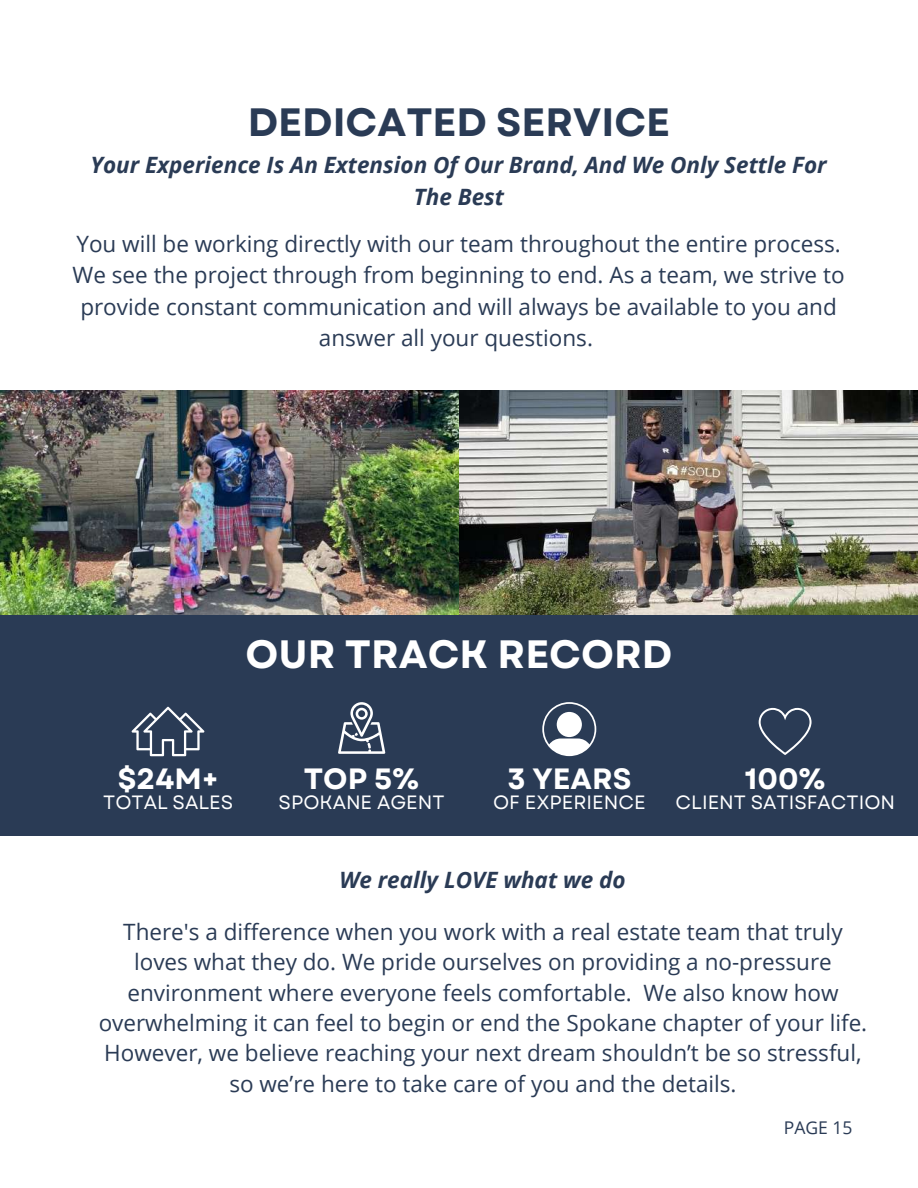
<style>
.page{position:relative;width:918px;height:1188px;background:#fff}
.page>*{position:absolute;margin:0;border:0;box-sizing:border-box;transform-origin:0 0}
.t1{font:700 39.45px "Garet";color:#2a3b55}
.t2{font:700 39.45px "Garet";color:#fff}
.t3{font:700 29.4px "Garet";color:#fff}
.t4{font:700 29.25px "Garet";color:#fff}
.t5{font:22.5px/30.3px "Open Sans";color:#2a3b55;text-align:center}
.t6{font:italic 700 22.5px/31.5px "Open Sans";color:#2a3b55;text-align:center}
.t7{font:19.2px "Garet";color:#fff}
.t8{font:17.55px "Open Sans";color:#2a3b55}
</style>
<div class="page">
<div style="left:0;top:614px;width:918px;height:222px;background:#2a3b55"></div>
<svg style="left:338px;top:702px;width:47px;height:52px"></svg>
<svg style="left:759px;top:708px;width:53px;height:47px"></svg>
<svg style="left:132px;top:707px;width:72px;height:49px"></svg>
<svg style="left:542px;top:702px;width:54px;height:54px"></svg>
<img style="left:0;top:390px;width:918px;height:224px">
<h1 class="t1" style="left:248px;top:94px;width:424px">DEDICATED SERVICE</h1>
<p class="t6" style="left:90px;top:149px;width:738px">Your Experience Is An Extension Of Our Brand, And We Only Settle For<br>The Best</p>
<p class="t5" style="left:73px;top:227px;width:773px;line-height:31.5px">You will be working directly with our team throughout the entire process.<br>We see the project through from beginning to end. As a team, we strive to provide constant communication and will always be available to you and answer all your questions.</p>
<h1 class="t2" style="left:246px;top:626px;width:428px">OUR TRACK RECORD</h1>
<h3 class="t4" style="left:118px;top:757px;width:102px">$24M+</h3>
<p class="t7" style="left:103px;top:788px;width:131px">TOTAL SALES</p>
<h2 class="t3" style="left:304px;top:757px;width:117px">TOP 5%</h2>
<p class="t7" style="left:279px;top:788px;width:167px">SPOKANE AGENT</p>
<h2 class="t3" style="left:507px;top:757px;width:126px">3 YEARS</h2>
<p class="t7" style="left:493px;top:788px;width:154px">OF EXPERIENCE</p>
<h2 class="t3" style="left:745px;top:757px;width:82px">100%</h2>
<p class="t7" style="left:676px;top:788px;width:221px">CLIENT SATISFACTION</p>
<p class="t6" style="left:339px;top:864px;width:288px">We really LOVE what we do</p>
<p class="t5" style="left:99px;top:916px;width:770px">There's a difference when you work with a real estate team that truly loves what they do. We pride ourselves on providing a no-pressure environment where everyone feels comfortable. We also know how overwhelming it can feel to begin or end the Spokane chapter of your life.<br>However, we believe reaching your next dream shouldn’t be so stressful, so we’re here to take care of you and the details.</p>
<p class="t8" style="left:784px;top:1115px;width:70px">PAGE 15</p>
</div>
